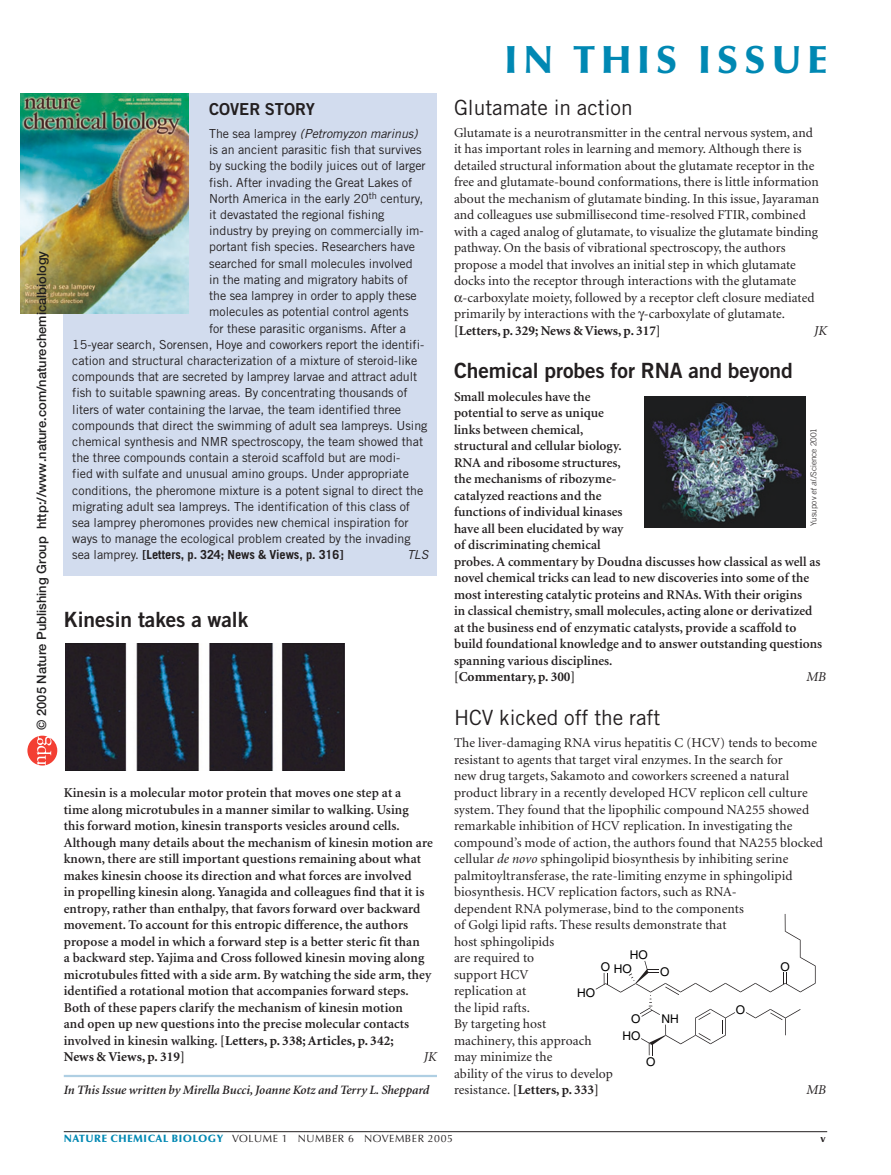
<style>
.page{position:relative;width:891px;height:1175px;background:#fff}
.page>*{position:absolute;margin:0;border:0;box-sizing:border-box;transform-origin:0 0}
.t1{font:900 39px "Optima";letter-spacing:.15em;color:#0088b3}
.t2{font:21px "Trade Gothic Bold Two";letter-spacing:-.005em;color:#231f20}
.t3{font:21px "Trade Gothic";letter-spacing:-.005em;color:#231f20}
.t4{font:16.5px "Trade Gothic Bold Two";letter-spacing:-.005em;color:#231f20}
.t5{font:600 13.5px/16.5px "Minion";letter-spacing:.005em;color:#231f20}
.t6{font:13.5px/16.5px "Minion";letter-spacing:.005em;color:#231f20}
.t7{font:700 13.5px "Minion";color:#231f20}
.t8{font:italic 13.5px "Minion";color:#231f20}
.t9{font:500 12.9px "Helvetica Neue";color:#201f20}
.t10{font:italic 600 12.75px "Minion";letter-spacing:-.005em;color:#231f20}
.t11{font:12.45px "Trade Gothic";letter-spacing:-.005em;color:#231f20}
.t12{font:700 12.45px "Trade Gothic";letter-spacing:-.005em;color:#231f20}
.t13{font:italic 12.45px "Trade Gothic";letter-spacing:-.005em;color:#231f20}
.t14{font:12px "Helvetica";color:#000}
.t15{font:10.5px "Optima";letter-spacing:.05em;color:#231f20}
.t16{font:700 10.5px "Optima";color:#231f20}
.t17{font:300 8.25px "Trade Gothic";letter-spacing:-.005em;color:#231f20}
.s1{font-style:normal}
.s2{font-weight:400}
.s3{font-weight:700}
.s4{font-style:italic}
.s5{font-weight:900;color:#0088b3}
</style>
<div class="page">
<div style="left:64px;top:94px;width:373px;height:482px;background:#d2dcee"></div>
<img style="left:20px;top:94px;width:169px;height:219px">
<hr style="left:64px;top:1074px;width:373px;height:3px;background:#afcfe3">
<img style="left:66px;top:643px;width:279px;height:127px">
<img style="left:644px;top:397px;width:161px;height:130px">
<svg style="left:596px;top:914px;width:220px;height:141px"></svg>
<hr style="left:64px;top:1131px;width:763px;height:1px;background:#231f20">
<svg style="left:27px;top:735px;width:30px;height:30px"></svg>
<p class="t9" style="left:37px;top:730px;width:480px;rotate:-90deg">© 2005 Nature Publishing Group http://www.nature.com/naturechemicalbiology</p>
<p class="t4" style="left:209px;top:104px;width:107px">COVER STORY</p>
<p class="t13" style="left:209px;top:129px;width:210px"><span class="s1">The sea lamprey</span> (Petromyzon marinus)</p>
<p class="t11" style="left:209px;top:145px;width:214px">is an ancient parasitic fish that survives</p>
<p class="t11" style="left:209px;top:161px;width:218px">by sucking the bodily juices out of larger</p>
<p class="t11" style="left:209px;top:178px;width:205px">fish. After invading the Great Lakes of</p>
<p class="t11" style="left:209px;top:194px;width:215px">North America in the early 20<sup>th</sup> century,</p>
<p class="t11" style="left:209px;top:210px;width:177px">it devastated the regional fishing</p>
<p class="t11" style="left:209px;top:226px;width:216px">industry by preying on commercially im-</p>
<p class="t11" style="left:209px;top:242px;width:207px">portant fish species. Researchers have</p>
<p class="t11" style="left:209px;top:259px;width:205px">searched for small molecules involved</p>
<p class="t11" style="left:209px;top:275px;width:200px">in the mating and migratory habits of</p>
<p class="t11" style="left:209px;top:291px;width:209px">the sea lamprey in order to apply these</p>
<p class="t11" style="left:209px;top:307px;width:201px">molecules as potential control agents</p>
<p class="t11" style="left:209px;top:323px;width:198px">for these parasitic organisms. After a</p>
<p class="t11" style="left:72px;top:340px;width:354px">15-year search, Sorensen, Hoye and coworkers report the identifi-</p>
<p class="t11" style="left:72px;top:356px;width:347px">cation and structural characterization of a mixture of steroid-like</p>
<p class="t11" style="left:72px;top:372px;width:347px">compounds that are secreted by lamprey larvae and attract adult</p>
<p class="t11" style="left:72px;top:388px;width:337px">fish to suitable spawning areas. By concentrating thousands of</p>
<p class="t11" style="left:72px;top:404px;width:330px">liters of water containing the larvae, the team identified three</p>
<p class="t11" style="left:72px;top:421px;width:357px">compounds that direct the swimming of adult sea lampreys. Using</p>
<p class="t11" style="left:72px;top:437px;width:352px">chemical synthesis and NMR spectroscopy, the team showed that</p>
<p class="t11" style="left:72px;top:453px;width:330px">the three compounds contain a steroid scaffold but are modi-</p>
<p class="t11" style="left:72px;top:469px;width:338px">fied with sulfate and unusual amino groups. Under appropriate</p>
<p class="t11" style="left:72px;top:485px;width:352px">conditions, the pheromone mixture is a potent signal to direct the</p>
<p class="t11" style="left:72px;top:502px;width:339px">migrating adult sea lampreys. The identification of this class of</p>
<p class="t11" style="left:72px;top:518px;width:338px">sea lamprey pheromones provides new chemical inspiration for</p>
<p class="t11" style="left:72px;top:534px;width:340px">ways to manage the ecological problem created by the invading</p>
<p class="t12" style="left:72px;top:550px;width:273px"><span class="s2">sea lamprey.</span> [Letters, p. 324; News &amp; Views, p. 316]</p>
<p class="t13" style="left:407px;top:550px;width:23px">TLS</p>
<h2 class="t2" style="left:64px;top:611px;width:186px">Kinesin takes a walk</h2>
<p class="t5" style="left:64px;top:785px;width:371px">Kinesin is a molecular motor protein that moves one step at a<br>time along microtubules in a manner similar to walking. Using<br>this forward motion, kinesin transports vesicles around cells.<br>Although many details about the mechanism of kinesin motion are known, there are still important questions remaining about what makes kinesin choose its direction and what forces are involved<br>in propelling kinesin along. Yanagida and colleagues find that it is entropy, rather than enthalpy, that favors forward over backward movement. To account for this entropic difference, the authors propose a model in which a forward step is a better steric fit than<br>a backward step. Yajima and Cross followed kinesin moving along microtubules fitted with a side arm. By watching the side arm, they identified a rotational motion that accompanies forward steps.<br>Both of these papers clarify the mechanism of kinesin motion<br>and open up new questions into the precise molecular contacts involved in kinesin walking. <span class="s3">[Letters, p. 338; Articles, p. 342;<br>News &amp; Views, p. 319]</span></p>
<p class="t8" style="left:424px;top:1051px;width:15px">JK</p>
<p class="t10" style="left:64px;top:1085px;width:367px">In This Issue written by Mirella Bucci, Joanne Kotz and Terry L. Sheppard</p>
<h1 class="t1" style="left:504px;top:43px;width:324px">IN THIS ISSUE</h1>
<h2 class="t3" style="left:454px;top:100px;width:180px">Glutamate in action</h2>
<p class="t6" style="left:454px;top:125px;width:367px">Glutamate is a neurotransmitter in the central nervous system, and it has important roles in learning and memory. Although there is detailed structural information about the glutamate receptor in the free and glutamate-bound conformations, there is little information about the mechanism of glutamate binding. In this issue, Jayaraman and colleagues use submillisecond time-resolved FTIR, combined with a caged analog of glutamate, to visualize the glutamate binding pathway. On the basis of vibrational spectroscopy, the authors propose a model that involves an initial step in which glutamate docks into the receptor through interactions with the glutamate</p>
<p class="t6" style="left:454px;top:290px;width:362px;text-indent:9px">-carboxylate moiety, followed by a receptor cleft closure mediated primarily by interactions with the -carboxylate of glutamate.</p>
<p class="t7" style="left:454px;top:325px;width:208px">[Letters, p. 329; News &amp; Views, p. 317]</p>
<p class="t8" style="left:814px;top:325px;width:15px">JK</p>
<h2 class="t2" style="left:454px;top:363px;width:340px">Chemical probes for RNA and beyond</h2>
<p class="t5" style="left:454px;top:389px;width:370px">Small molecules have the<br>potential to serve as unique<br>links between chemical,<br>structural and cellular biology.<br>RNA and ribosome structures,<br>the mechanisms of ribozyme-<br>catalyzed reactions and the<br>functions of individual kinases<br>have all been elucidated by way<br>of discriminating chemical<br>probes. A commentary by Doudna discusses how classical as well as novel chemical tricks can lead to new discoveries into some of the most interesting catalytic proteins and RNAs. With their origins<br>in classical chemistry, small molecules, acting alone or derivatized at the business end of enzymatic catalysts, provide a scaffold to build foundational knowledge and to answer outstanding questions spanning various disciplines.</p>
<p class="t7" style="left:454px;top:672px;width:123px">[Commentary, p. 300]</p>
<p class="t8" style="left:806px;top:672px;width:21px">MB</p>
<h2 class="t3" style="left:454px;top:709px;width:208px">HCV kicked off the raft</h2>
<p class="t6" style="left:454px;top:736px;width:370px">The liver-damaging RNA virus hepatitis C (HCV) tends to become resistant to agents that target viral enzymes. In the search for<br>new drug targets, Sakamoto and coworkers screened a natural product library in a recently developed HCV replicon cell culture system. They found that the lipophilic compound NA255 showed remarkable inhibition of HCV replication. In investigating the compound’s mode of action, the authors found that NA255 blocked cellular <span class="s4">de novo</span> sphingolipid biosynthesis by inhibiting serine palmitoyltransferase, the rate-limiting enzyme in sphingolipid biosynthesis. HCV replication factors, such as RNA-<br>dependent RNA polymerase, bind to the components<br>of Golgi lipid rafts. These results demonstrate that<br>host sphingolipids<br>are required to<br>support HCV<br>replication at<br>the lipid rafts.<br>By targeting host<br>machinery, this approach<br>may minimize the<br>ability of the virus to develop<br>resistance. <span class="s3">[Letters, p. 333]</span></p>
<p class="t17" style="left:810px;top:526px;width:99px;rotate:-90deg">Yusupov <span class="s4">et al</span>./Science 2001</p>
<p class="t14" style="left:630px;top:950px;width:19px">HO</p>
<p class="t14" style="left:614px;top:964px;width:19px">HO</p>
<p class="t14" style="left:781px;top:962px;width:11px">O</p>
<p class="t14" style="left:601px;top:962px;width:11px">O</p>
<p class="t14" style="left:660px;top:967px;width:11px">O</p>
<p class="t14" style="left:577px;top:988px;width:19px">HO</p>
<p class="t14" style="left:736px;top:1005px;width:11px">O</p>
<p class="t14" style="left:631px;top:1014px;width:11px">O</p>
<p class="t14" style="left:661px;top:1014px;width:19px">NH</p>
<p class="t14" style="left:622px;top:1031px;width:19px">HO</p>
<p class="t14" style="left:646px;top:1057px;width:11px">O</p>
<p class="t8" style="left:806px;top:1084px;width:21px">MB</p>
<p class="t15" style="left:64px;top:1134px;width:391px"><span class="s5">NATURE CHEMICAL BIOLOGY</span> VOLUME 1 NUMBER 6 NOVEMBER 2005</p>
<p class="t16" style="left:821px;top:1134px;width:7px">v</p>
</div>
